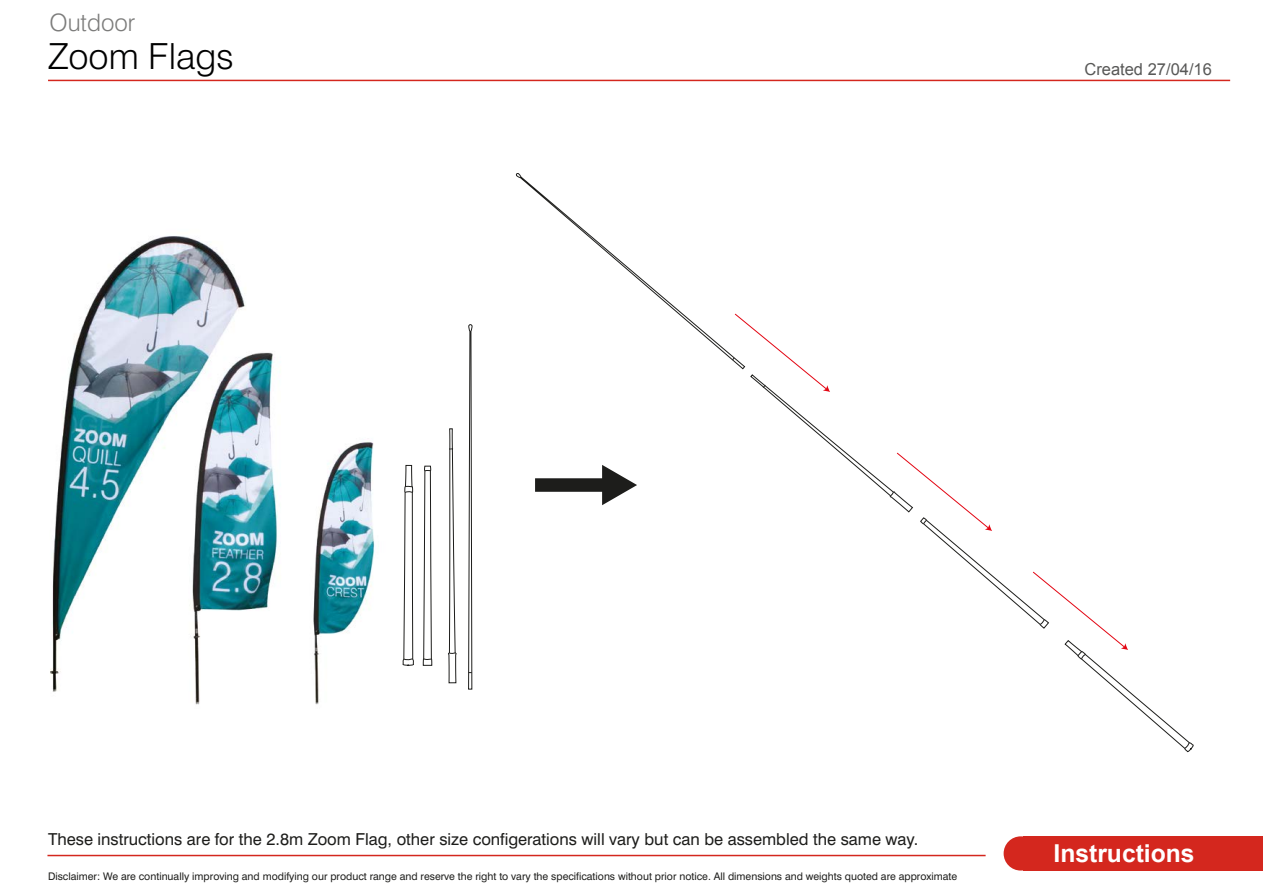
<style>
.page{position:relative;width:1263px;height:893px;background:#fff}
.page>*{position:absolute;margin:0;border:0;box-sizing:border-box;transform-origin:0 0}
.t1{font:300 36px "Swiss 721 BT";color:#000101}
.t2{font:700 24.6px "Arial";color:#fff}
.t3{font:300 24px "Swiss 721 BT";color:#7c7c7b}
.t4{font:16.5px "Swiss 721 BT";color:#1d1d1b}
.t5{font:16.5px "Arial";color:#585857}
.t6{font:10.5px "Swiss 721 BT";color:#1e1e1c}
</style>
<div class="page">
<hr style="left:48px;top:80px;width:1182px;height:1px;background:#d4271e">
<hr style="left:47px;top:855px;width:938px;height:1px;background:#d4271e">
<div style="left:1003px;top:836px;width:35px;height:34px;background:#d4271e;border-radius:50%"></div>
<div style="left:1023px;top:836px;width:240px;height:34px;background:#d4271e"></div>
<img style="left:50px;top:236px;width:325px;height:469px">
<div style="left:535px;top:478px;width:73px;height:14px;background:#1d1d1b"></div>
<svg style="left:602px;top:465px;width:35px;height:40px"></svg>
<svg style="left:402px;top:464px;width:12px;height:202px"></svg>
<svg style="left:422px;top:465px;width:10px;height:392px"></svg>
<svg style="left:448px;top:429px;width:9px;height:255px"></svg>
<svg style="left:468px;top:324px;width:5px;height:366px"></svg>
<svg style="left:515px;top:173px;width:216px;height:186px"></svg>
<svg style="left:731px;top:313px;width:463px;height:439px"></svg>
<h3 class="t3" style="left:50px;top:8px;width:87px">Outdoor</h3>
<h1 class="t1" style="left:48px;top:35px;width:187px">Zoom Flags</h1>
<h3 class="t5" style="left:1084px;top:58px;width:129px">Created 27/04/16</h3>
<h3 class="t4" style="left:48px;top:829px;width:872px">These instructions are for the 2.8m Zoom Flag, other size configerations will vary but can be assembled the same way.</h3>
<p class="t6" style="left:48px;top:870px;width:911px">Disclaimer: We are continually improving and modifying our product range and reserve the right to vary the specifications without prior notice. All dimensions and weights quoted are approximate</p>
<h2 class="t2" style="left:1053px;top:837px;width:143px">Instructions</h2>
</div>
